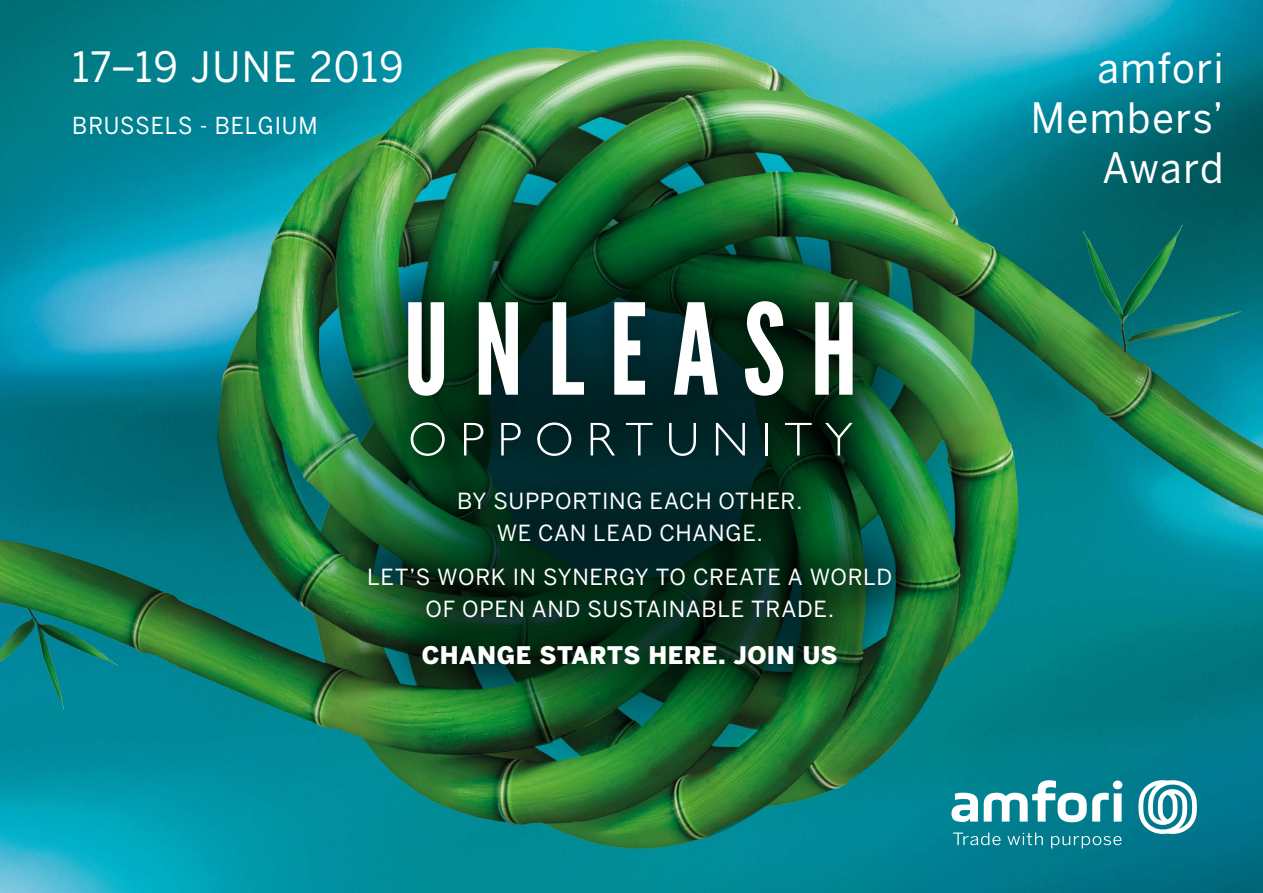
<style>
.page{position:relative;width:1263px;height:893px;background:#fff}
.page>*{position:absolute;margin:0;border:0;box-sizing:border-box;transform-origin:0 0}
.t1{font:41.55px/49.8px "Benton Sans";letter-spacing:.04em;color:#fff;text-align:right;scale:.94 1}
.t2{font:900 24px "Benton Sans";letter-spacing:.015em;color:#fff}
.t3{font:23.25px "Benton Sans";letter-spacing:.04em;color:#fff;scale:.94 1}
.t4{font:22.05px/32.1px "Benton Sans";letter-spacing:.03em;color:#fff;text-align:center}
</style>
<div class="page">
<img style="left:0;top:0;width:1263px;height:893px">
<svg style="left:1138px;top:780px;width:59px;height:54px"></svg>
<svg style="left:953px;top:832px;width:47px;height:13px"></svg>
<svg style="left:1007px;top:832px;width:36px;height:13px"></svg>
<svg style="left:1051px;top:836px;width:70px;height:12px"></svg>
<svg style="left:984px;top:780px;width:138px;height:42px"></svg>
<svg style="left:951px;top:793px;width:27px;height:29px"></svg>
<div style="left:312px;top:244px;width:635px;height:478px;background:#000;opacity:.62"></div>
<svg style="left:411px;top:422px;width:34px;height:34px"></svg>
<svg style="left:464px;top:423px;width:19px;height:32px"></svg>
<svg style="left:501px;top:423px;width:20px;height:32px"></svg>
<svg style="left:537px;top:422px;width:34px;height:34px"></svg>
<svg style="left:591px;top:423px;width:24px;height:32px"></svg>
<svg style="left:626px;top:423px;width:27px;height:32px"></svg>
<svg style="left:669px;top:423px;width:27px;height:33px"></svg>
<svg style="left:716px;top:423px;width:29px;height:32px"></svg>
<hr style="left:765px;top:423px;width:3px;height:32px;background:#fff">
<svg style="left:785px;top:423px;width:27px;height:32px"></svg>
<svg style="left:825px;top:423px;width:28px;height:32px"></svg>
<svg style="left:408px;top:302px;width:36px;height:94px"></svg>
<svg style="left:479px;top:302px;width:39px;height:93px"></svg>
<svg style="left:553px;top:302px;width:31px;height:93px"></svg>
<svg style="left:614px;top:302px;width:31px;height:93px"></svg>
<svg style="left:674px;top:302px;width:44px;height:93px"></svg>
<svg style="left:745px;top:301px;width:38px;height:95px"></svg>
<svg style="left:815px;top:302px;width:38px;height:93px"></svg>
<h1 class="t1" style="left:72px;top:41px;width:354px">17–19 JUNE 2019</h1>
<p class="t3" style="left:72px;top:111px;width:263px">BRUSSELS - BELGIUM</p>
<p class="t4" style="left:457px;top:485px;width:347px">BY SUPPORTING EACH OTHER.<br>WE CAN LEAD CHANGE.</p>
<p class="t4" style="left:367px;top:561px;width:526px">LET’S WORK IN SYNERGY TO CREATE A WORLD<br>OF OPEN AND SUSTAINABLE TRADE.</p>
<p class="t2" style="left:422px;top:641px;width:417px">CHANGE STARTS HERE. JOIN US</p>
<h1 class="t1" style="left:1031px;top:42px;width:207px">amfori<br>Members’<br>Award</h1>
</div>
